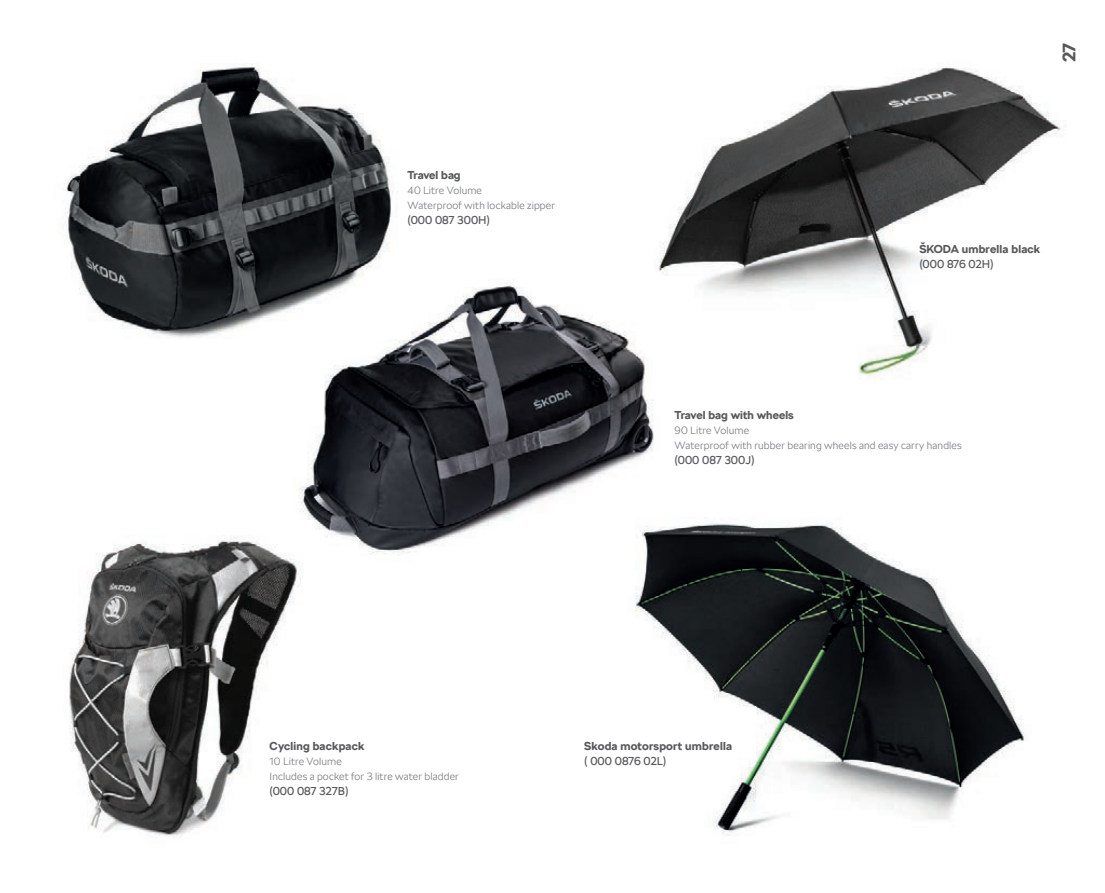
<style>
.page{position:relative;width:1105px;height:893px;background:#fff}
.page>*{position:absolute;margin:0;border:0;box-sizing:border-box;transform-origin:0 0}
.t1{font:700 18px "SKODA Next";color:#57585a}
.Popisky_bold_8{font:700 11.4px "SKODA Next";letter-spacing:.015em;color:#57585a}
._7_6_10_reg{font:11.4px "SKODA Next";color:#57585a}
.Popisky_bold_8-2{font:700 11.4px "SKODA Next";letter-spacing:-.02em;color:#57585a}
.t2{font:300 10.5px "SKODA Next";letter-spacing:.015em;color:#808285}
</style>
<div class="page">
<img style="left:62px;top:63px;width:336px;height:275px">
<img style="left:292px;top:272px;width:362px;height:283px">
<img style="left:69px;top:520px;width:244px;height:317px">
<img style="left:620px;top:502px;width:404px;height:333px">
<img style="left:653px;top:67px;width:409px;height:318px">
<p class="Popisky_bold_8-2" style="left:407px;top:168px;width:55px">Travel bag</p>
<p class="t2" style="left:407px;top:184px;width:76px">40 Litre Volume</p>
<p class="t2" style="left:407px;top:199px;width:149px">Waterproof with lockable zipper</p>
<p class="_7_6_10_reg" style="left:407px;top:213px;width:84px">(000 087 300H)</p>
<h1 class="t1" style="left:1058px;top:62px;width:22px;rotate:-90deg">27</h1>
<p class="Popisky_bold_8" style="left:919px;top:242px;width:122px">ŠKODA umbrella black</p>
<p class="_7_6_10_reg" style="left:919px;top:257px;width:76px">(000 876 02H)</p>
<p class="Popisky_bold_8" style="left:675px;top:408px;width:121px">Travel bag with wheels</p>
<p class="t2" style="left:675px;top:424px;width:76px">90 Litre Volume</p>
<p class="t2" style="left:675px;top:439px;width:289px">Waterproof with rubber bearing wheels and easy carry handles</p>
<p class="_7_6_10_reg" style="left:675px;top:453px;width:81px">(000 087 300J)</p>
<p class="Popisky_bold_8" style="left:269px;top:739px;width:96px">Cycling backpack</p>
<p class="t2" style="left:269px;top:755px;width:74px">10 Litre Volume</p>
<p class="t2" style="left:269px;top:770px;width:191px">Includes a pocket for 3 litre water bladder</p>
<p class="_7_6_10_reg" style="left:269px;top:784px;width:81px">(000 087 327B)</p>
<p class="Popisky_bold_8" style="left:584px;top:739px;width:149px">Skoda motorsport umbrella</p>
<p class="_7_6_10_reg" style="left:584px;top:754px;width:84px">( 000 0876 02L)</p>
</div>
